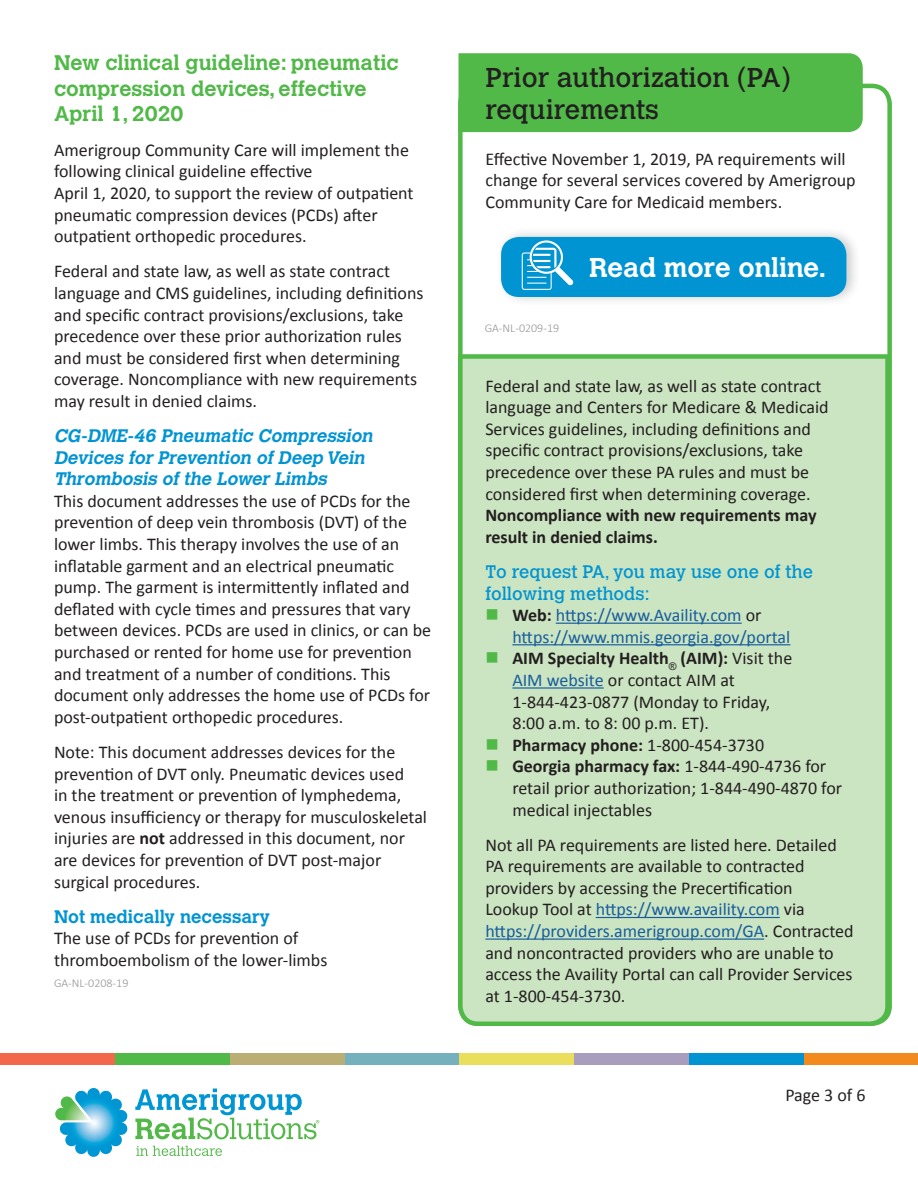
<style>
.page{position:relative;width:918px;height:1188px;background:#fff}
.page>*{position:absolute;margin:0;border:0;box-sizing:border-box;transform-origin:0 0}
.t1{font:27px/32.4px "Calvert MT Std";color:#231f20}
.Sub_head{font:700 27px "Calvert MT Std";color:#fff}
.Title_Header{font:700 21px/25.2px "Calvert MT Std";color:#51b948}
.Body_text{font:18px/21.6px "Calibri";color:#231f20}
.Sub_head-2{font:italic 700 18px/21.6px "Calvert MT Std";color:#0094d3}
.t2{font:18px/21.6px "Calibri";color:#175d9e}
.t3{font:18px/21.6px "Calvert MT Std";color:#0094d3}
.t4{font:700 18px "Calibri";color:#231f20}
.Sub_head-3{font:700 18px "Calvert MT Std";color:#0094d3}
.Body_text-2{font:300 12px "Calibri";color:#939598}
.s1{font-weight:700}
.s2{font-weight:700;color:#231f20}
.s3{color:#231f20}
.s4{color:#175d9e}
.s5{font-weight:400}
</style>
<div class="page">
<div style="left:0;top:1053px;width:115px;height:11px;background:#f2684a"></div>
<div style="left:115px;top:1053px;width:115px;height:11px;background:#51b948"></div>
<div style="left:230px;top:1053px;width:115px;height:11px;background:#bbae75"></div>
<div style="left:345px;top:1053px;width:115px;height:11px;background:#74b1bd"></div>
<div style="left:459px;top:1053px;width:115px;height:11px;background:#e9df5d"></div>
<div style="left:574px;top:1053px;width:115px;height:11px;background:#a89dbc"></div>
<div style="left:689px;top:1053px;width:115px;height:11px;background:#0094d3"></div>
<div style="left:804px;top:1053px;width:114px;height:11px;background:#f38a1e"></div>
<svg style="left:136px;top:1146px;width:86px;height:10px"></svg>
<svg style="left:55px;top:1088px;width:73px;height:69px"></svg>
<svg style="left:135px;top:1089px;width:184px;height:50px"></svg>
<div style="left:459px;top:53px;width:404px;height:79px;background:#51b948"></div>
<div style="left:458px;top:352px;width:434px;height:674px;background:#cbe4c1"></div>
<hr style="left:556px;top:623px;width:186px;height:1px;background:#175d9e">
<hr style="left:512px;top:644px;width:278px;height:1px;background:#175d9e">
<hr style="left:512px;top:687px;width:92px;height:2px;background:#175d9e">
<hr style="left:596px;top:917px;width:184px;height:1px;background:#175d9e">
<hr style="left:485px;top:939px;width:279px;height:1px;background:#175d9e">
<div style="left:496px;top:227px;width:365px;height:80px;background:#231f20;opacity:.22"></div>
<div style="left:501px;top:237px;width:345px;height:60px;background:#0094d3;border-radius:18px"></div>
<svg style="left:522px;top:240px;width:52px;height:50px"></svg>
<svg style="left:487px;top:609px;width:10px;height:11px"></svg>
<svg style="left:487px;top:652px;width:10px;height:11px"></svg>
<svg style="left:487px;top:739px;width:10px;height:10px"></svg>
<svg style="left:487px;top:760px;width:10px;height:11px"></svg>
<p class="Title_Header" style="left:54px;top:50px;width:346px">New clinical guideline: pneumatic compression devices, effective<br>April 1, 2020</p>
<p class="Body_text" style="left:54px;top:138px;width:361px">Amerigroup Community Care will implement the following clinical guideline effective<br>April 1, 2020, to support the review of outpatient pneumatic compression devices (PCDs) after outpatient orthopedic procedures.</p>
<p class="Body_text" style="left:54px;top:260px;width:371px">Federal and state law, as well as state contract language and CMS guidelines, including definitions and specific contract provisions/exclusions, take precedence over these prior authorization rules and must be considered first when determining coverage. Noncompliance with new requirements may result in denied claims.</p>
<p class="Sub_head-2" style="left:54px;top:425px;width:324px">CG-DME-46 Pneumatic Compression<br>Devices for Prevention of Deep Vein<br>Thrombosis of the Lower Limbs</p>
<p class="Body_text" style="left:54px;top:489px;width:379px">This document addresses the use of PCDs for the prevention of deep vein thrombosis (DVT) of the lower limbs. This therapy involves the use of an inflatable garment and an electrical pneumatic pump. The garment is intermittently inflated and deflated with cycle times and pressures that vary between devices. PCDs are used in clinics, or can be purchased or rented for home use for prevention and treatment of a number of conditions. This document only addresses the home use of PCDs for post-outpatient orthopedic procedures.</p>
<p class="Body_text" style="left:54px;top:740px;width:375px">Note: This document addresses devices for the prevention of DVT only. Pneumatic devices used<br>in the treatment or prevention of lymphedema, venous insufficiency or therapy for musculoskeletal injuries are <span class="s1">not</span> addressed in this document, nor are devices for prevention of DVT post-major surgical procedures.</p>
<p class="Sub_head-3" style="left:54px;top:905px;width:218px">Not medically necessary</p>
<p class="Body_text" style="left:54px;top:927px;width:275px">The use of PCDs for prevention of thromboembolism of the lower-limbs</p>
<p class="Body_text-2" style="left:54px;top:976px;width:76px">GA-NL-0208-19</p>
<p class="t1" style="left:486px;top:61px;width:307px">Prior authorization (PA) requirements</p>
<p class="Body_text" style="left:486px;top:147px;width:372px">Effective November 1, 2019, PA requirements will change for several services covered by Amerigroup<br>Community Care for Medicaid members.</p>
<p class="Body_text-2" style="left:485px;top:320px;width:76px">GA-NL-0209-19</p>
<p class="Sub_head" style="left:589px;top:250px;width:239px">Read more online.</p>
<p class="Body_text" style="left:485px;top:374px;width:345px">Federal and state law, as well as state contract language and Centers for Medicare &amp; Medicaid Services guidelines, including definitions and specific contract provisions/exclusions, take precedence over these PA rules and must be considered first when determining coverage.<br><span class="s1">Noncompliance with new requirements may result in denied claims.</span></p>
<p class="t3" style="left:485px;top:561px;width:329px">To request PA, you may use one of the following methods:</p>
<p class="t2" style="left:512px;top:604px;width:280px"><span class="s2">Web:</span> https://www.Availity.com <span class="s3">or </span>https://www.mmis.georgia.gov/portal</p>
<p class="Body_text" style="left:512px;top:647px;width:281px"><span class="s1">AIM Specialty Health</span><sub>®</sub> <span class="s1">(AIM):</span> Visit the<br><span class="s4">AIM website</span> or contact AIM at<br>1-844-423-0877 (Monday to Friday,<br>8:00 a.m. to 8: 00 p.m. ET).</p>
<p class="t4" style="left:512px;top:733px;width:253px">Pharmacy phone: <span class="s5">1-800-454-3730</span></p>
<p class="Body_text" style="left:512px;top:755px;width:331px"><span class="s1">Georgia pharmacy fax:</span> 1-844-490-4736 for retail prior authorization; 1-844-490-4870 for medical injectables</p>
<p class="Body_text" style="left:485px;top:833px;width:370px">Not all PA requirements are listed here. Detailed PA requirements are available to contracted providers by accessing the Precertification<br>Lookup Tool at <span class="s4">https://www.availity.com</span> via <span class="s4">https://providers.amerigroup.com/GA</span>. Contracted and noncontracted providers who are unable to access the Availity Portal can call Provider Services at 1-800-454-3730.</p>
<p class="Body_text" style="left:785px;top:1084px;width:82px">Page 3 of 6</p>
</div>
